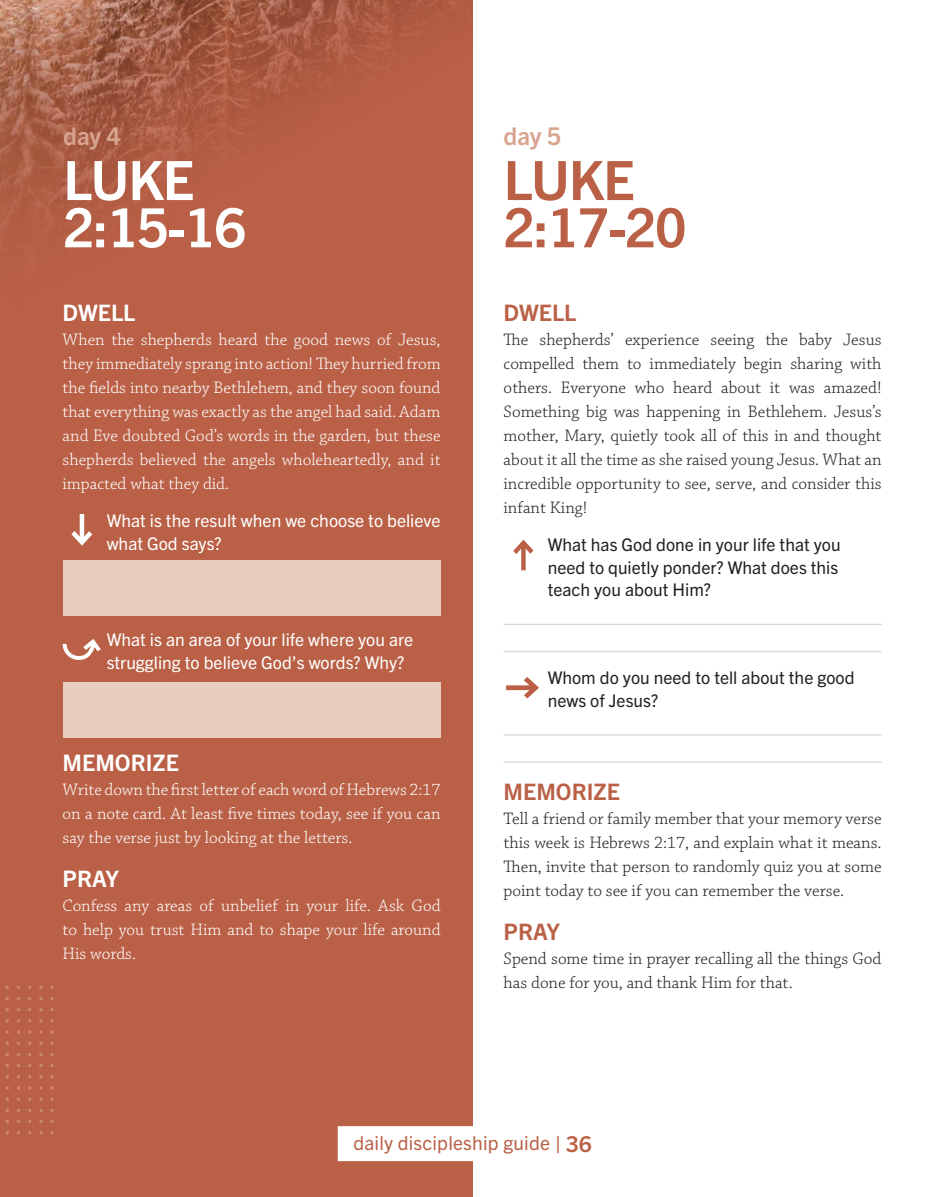
<style>
.page{position:relative;width:945px;height:1197px;background:#fff}
.page>*{position:absolute;margin:0;border:0;box-sizing:border-box;transform-origin:0 0}
.devo_verses{font:700 54.25px/47.2px "Trade Gothic Next LT Pro";letter-spacing:-.02em;color:#ba6046}
.devo_verses-2{font:700 54.25px/47.2px "Trade Gothic Next LT Pro";letter-spacing:-.02em;color:#fff}
.devo_day{font:700 24.5px "Trade Gothic Next LT Pro";letter-spacing:-.005em;color:#d8a48f}
.devo_subhead{font:700 22.75px "Trade Gothic Next LT Pro";color:#ba6046}
.devo_subhead-2{font:700 22.75px "Trade Gothic Next LT Pro";color:#fff}
.t1{font:19.25px "Trade Gothic Next LT Pro";letter-spacing:.01em;color:#ba6046}
.devo_text{font:300 17.5px/24px "Chaparral Pro";color:#231f20;text-align:justify}
.devo_text-2{font:300 17.5px/24px "Chaparral Pro";color:#fff;text-align:justify}
.devo_question_purple{font:17.5px/22.8px "Trade Gothic Next LT Pro";color:#231f20}
.devo_question_white{font:17.5px/22.8px "Trade Gothic Next LT Pro";color:#fff}
.s1{font-weight:700;font-size:21.88px}
</style>
<div class="page">
<div style="left:0;top:0;width:472px;height:1197px;background:#ba6046"></div>
<img style="left:0;top:0;width:469px;height:229px">
<hr style="left:504px;top:624px;width:378px;height:1px;background:#d8d9db">
<hr style="left:504px;top:651px;width:378px;height:1px;background:#d8d9db">
<hr style="left:504px;top:734px;width:378px;height:2px;background:#d8d9db">
<hr style="left:504px;top:761px;width:378px;height:2px;background:#d8d9db">
<svg style="left:513px;top:540px;width:20px;height:30px"></svg>
<svg style="left:506px;top:677px;width:33px;height:22px"></svg>
<svg style="left:71px;top:514px;width:21px;height:32px"></svg>
<div style="left:63px;top:560px;width:378px;height:55px;background:#e9cdbf"></div>
<svg style="left:63px;top:639px;width:38px;height:21px"></svg>
<div style="left:63px;top:682px;width:378px;height:55px;background:#e9cdbf"></div>
<div style="left:338px;top:1126px;width:269px;height:35px;background:#fff"></div>
<svg style="left:17px;top:1086px;width:3px;height:4px"></svg>
<svg style="left:39px;top:1097px;width:4px;height:4px"></svg>
<svg style="left:39px;top:1086px;width:4px;height:4px"></svg>
<svg style="left:39px;top:1030px;width:4px;height:4px"></svg>
<svg style="left:39px;top:1019px;width:4px;height:4px"></svg>
<p class="devo_day" style="left:63px;top:119px;width:59px">day 4</p>
<p class="devo_verses-2" style="left:63px;top:153px;width:184px">LUKE<br>2:15-16</p>
<p class="devo_subhead-2" style="left:63px;top:297px;width:74px">DWELL</p>
<p class="devo_text-2" style="left:63px;top:328px;width:380px">When the shepherds heard the good news of Jesus, they immediately sprang into action! They hurried from the fields into nearby Bethlehem, and they soon found that everything was exactly as the angel had said. Adam and Eve doubted God’s words in the garden, but these shepherds believed the angels wholeheartedly, and it impacted what they did.</p>
<p class="devo_question_white" style="left:107px;top:508px;width:335px">What is the result when we choose to believe what God says?</p>
<p class="devo_question_white" style="left:107px;top:627px;width:308px">What is an area of your life where you are struggling to believe God’s words? Why?</p>
<p class="devo_subhead-2" style="left:63px;top:747px;width:118px">MEMORIZE</p>
<p class="devo_text-2" style="left:63px;top:778px;width:379px">Write down the first letter of each word of Hebrews 2:17 on a note card. At least five times today, see if you can say the verse just by looking at the letters.</p>
<p class="devo_subhead-2" style="left:63px;top:863px;width:58px">PRAY</p>
<p class="devo_text-2" style="left:63px;top:894px;width:380px">Confess any areas of unbelief in your life. Ask God to help you trust Him and to shape your life around His words.</p>
<p class="devo_day" style="left:504px;top:119px;width:59px">day 5</p>
<p class="devo_verses" style="left:504px;top:153px;width:184px">LUKE<br>2:17-20</p>
<p class="devo_subhead" style="left:504px;top:297px;width:74px">DWELL</p>
<p class="devo_text" style="left:504px;top:328px;width:380px">The shepherds’ experience seeing the baby Jesus compelled them to immediately begin sharing with others. Everyone who heard about it was amazed!<br>Something big was happening in Bethlehem. Jesus’s mother, Mary, quietly took all of this in and thought about it all the time as she raised young Jesus. What an incredible opportunity to see, serve, and consider this infant King!</p>
<p class="devo_question_purple" style="left:548px;top:532px;width:295px">What has God done in your life that you need to quietly ponder? What does this teach you about Him?</p>
<p class="devo_question_purple" style="left:548px;top:665px;width:308px">Whom do you need to tell about the good news of Jesus?</p>
<p class="devo_subhead" style="left:504px;top:776px;width:118px">MEMORIZE</p>
<p class="devo_text" style="left:504px;top:808px;width:379px">Tell a friend or family member that your memory verse this week is Hebrews 2:17, and explain what it means.<br>Then, invite that person to randomly quiz you at some point today to see if you can remember the verse.</p>
<p class="devo_subhead" style="left:504px;top:916px;width:58px">PRAY</p>
<p class="devo_text" style="left:504px;top:947px;width:379px">Spend some time in prayer recalling all the things God has done for you, and thank Him for that.</p>
<p class="t1" style="left:353px;top:1130px;width:240px">daily discipleship guide <span class="s1">| 36</span></p>
</div>
